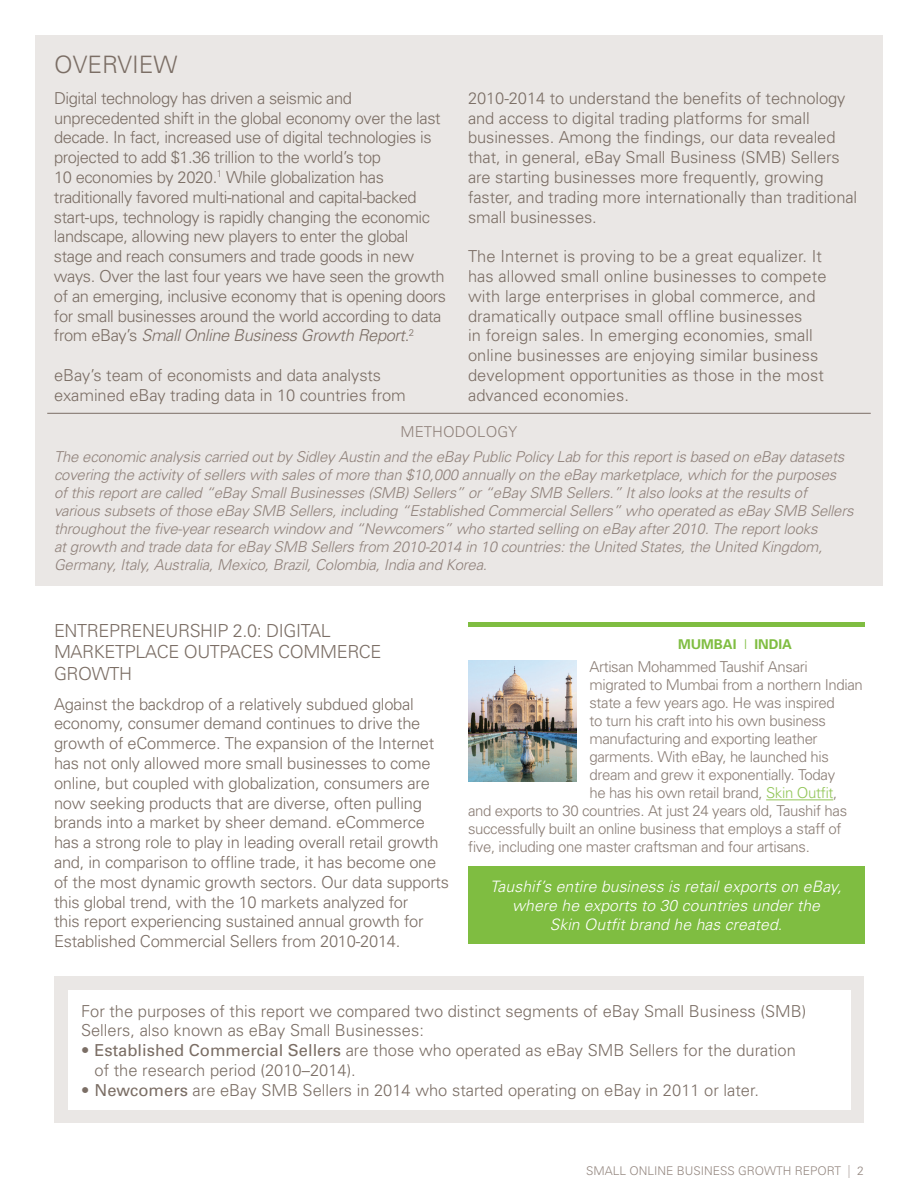
<style>
.page{position:relative;width:918px;height:1188px;background:#fff}
.page>*{position:absolute;margin:0;border:0;box-sizing:border-box;transform-origin:0 0}
.t1{font:300 24px "Univers";color:#7b6e65}
.t2{font:300 18px/21.6px "Univers";letter-spacing:-.02em;color:#7b6e65}
.t3{font:300 16.5px/19.8px "Univers";letter-spacing:-.015em;color:#7b6e65}
.t4{font:300 16.5px/19.8px "Univers";letter-spacing:.005em;color:#7b6e65}
.t5{font:italic 300 15.75px/18.9px "Univers";letter-spacing:.005em;color:#fff;text-align:center}
.t6{font:italic 300 15px/18px "Univers";letter-spacing:-.015em;color:#90827b}
.t7{font:300 15px "Univers";letter-spacing:-.025em;color:#8a7d75}
.t8{font:300 15px "Univers";color:#90827b}
.t9{font:700 13.5px "Univers";color:#7fbd41}
.t10{font:300 12px "Univers";color:#958881}
.s1{font-style:italic}
.s2{font-weight:300}
.s3{color:#92c558}
.s4{font-weight:400}
.s5{font-size:18px;color:#b3a9a4}
</style>
<div class="page">
<div style="left:35px;top:35px;width:848px;height:551px;background:#eae7e5"></div>
<hr style="left:47px;top:413px;width:824px;height:1px;background:#7b6e65">
<div style="left:54px;top:976px;width:810px;height:147px;background:#eae7e5"></div>
<div style="left:68px;top:990px;width:783px;height:119px;background:#fff"></div>
<img style="left:468px;top:660px;width:108px;height:122px">
<hr style="left:766px;top:799px;width:67px;height:1px;background:#92c558">
<div style="left:468px;top:622px;width:396px;height:5px;background:#7fbd41"></div>
<div style="left:468px;top:866px;width:396px;height:77px;background:#7fbd41"></div>
<h1 class="t1" style="left:54px;top:50px;width:125px">OVERVIEW</h1>
<p class="t3" style="left:54px;top:88px;width:394px">Digital technology has driven a seismic and unprecedented shift in the global economy over the last decade. In fact, increased use of digital technologies is projected to add $1.36 trillion to the world’s top<br>10 economies by 2020.<sup>1</sup> While globalization has traditionally favored multi-national and capital-backed start-ups, technology is rapidly changing the economic landscape, allowing new players to enter the global stage and reach consumers and trade goods in new ways. Over the last four years we have seen the growth of an emerging, inclusive economy that is opening doors for small businesses around the world according to data from eBay’s <span class="s1">Small Online Business Growth Report</span>.<sup>2</sup></p>
<p class="t3" style="left:54px;top:365px;width:353px">eBay’s team of economists and data analysts examined eBay trading data in 10 countries from</p>
<p class="t3" style="left:468px;top:88px;width:391px">2010-2014 to understand the benefits of technology and access to digital trading platforms for small businesses. Among the findings, our data revealed that, in general, eBay Small Business (SMB) Sellers are starting businesses more frequently, growing faster, and trading more internationally than traditional small businesses.</p>
<p class="t4" style="left:468px;top:246px;width:360px">The Internet is proving to be a great equalizer. It has allowed small online businesses to compete with large enterprises in global commerce, and dramatically outpace small offline businesses<br>in foreign sales. In emerging economies, small online businesses are enjoying similar business development opportunities as those in the most advanced economies.</p>
<p class="t8" style="left:401px;top:422px;width:118px">METHODOLOGY</p>
<p class="t6" style="left:54px;top:447px;width:801px">The economic analysis carried out by Sidley Austin and the eBay Public Policy Lab for this report is based on eBay datasets covering the activity of sellers with sales of more than $10,000 annually on the eBay marketplace, which for the purposes<br>of this report are called “eBay Small Businesses (SMB) Sellers” or “eBay SMB Sellers.” It also looks at the results of various subsets of those eBay SMB Sellers, including “Established Commercial Sellers” who operated as eBay SMB Sellers throughout the five-year research window and “Newcomers” who started selling on eBay after 2010. The report looks<br>at growth and trade data for eBay SMB Sellers from 2010-2014 in 10 countries: the United States, the United Kingdom, Germany, Italy, Australia, Mexico, Brazil, Colombia, India and Korea.</p>
<p class="t2" style="left:54px;top:619px;width:329px">ENTREPRENEURSHIP 2.0: DIGITAL<br>MARKETPLACE OUTPACES COMMERCE<br>GROWTH</p>
<p class="t3" style="left:54px;top:693px;width:397px">Against the backdrop of a relatively subdued global economy, consumer demand continues to drive the growth of eCommerce. The expansion of the Internet has not only allowed more small businesses to come online, but coupled with globalization, consumers are now seeking products that are diverse, often pulling brands into a market by sheer demand. eCommerce has a strong role to play in leading overall retail growth and, in comparison to offline trade, it has become one of the most dynamic growth sectors. Our data supports this global trend, with the 10 markets analyzed for<br>this report experiencing sustained annual growth for Established Commercial Sellers from 2010-2014.</p>
<p class="t9" style="left:678px;top:635px;width:116px">MUMBAI <span class="s2">|</span> INDIA</p>
<p class="t7" style="left:590px;top:658px;width:220px">Artisan Mohammed Taushif Ansari</p>
<p class="t7" style="left:590px;top:676px;width:275px">migrated to Mumbai from a northern Indian</p>
<p class="t7" style="left:590px;top:694px;width:247px">state a few years ago. He was inspired</p>
<p class="t7" style="left:590px;top:712px;width:238px">to turn his craft into his own business</p>
<p class="t7" style="left:590px;top:730px;width:230px">manufacturing and exporting leather</p>
<p class="t7" style="left:590px;top:748px;width:241px">garments. With eBay, he launched his</p>
<p class="t7" style="left:590px;top:766px;width:247px">dream and grew it exponentially. Today</p>
<p class="t7" style="left:590px;top:784px;width:249px">he has his own retail brand, <span class="s3">Skin Outfit</span>,</p>
<p class="t7" style="left:468px;top:802px;width:381px">and exports to 30 countries. At just 24 years old, Taushif has</p>
<p class="t7" style="left:468px;top:820px;width:375px">successfully built an online business that employs a staff of</p>
<p class="t7" style="left:468px;top:838px;width:343px">five, including one master craftsman and four artisans.</p>
<p class="t5" style="left:490px;top:877px;width:353px">Taushif’s entire business is retail exports on eBay, where he exports to 30 countries under the<br>Skin Outfit brand he has created.</p>
<p class="t3" style="left:81px;top:1000px;width:727px">For the purposes of this report we compared two distinct segments of eBay Small Business (SMB)<br>Sellers, also known as eBay Small Businesses:</p>
<p class="t3" style="left:95px;top:1040px;width:703px;text-indent:-13px">• <span class="s4">Established Commercial Sellers</span> are those who operated as eBay SMB Sellers for the duration of the research period (2010–2014).</p>
<p class="t3" style="left:81px;top:1080px;width:679px">• <span class="s4">Newcomers</span> are eBay SMB Sellers in 2014 who started operating on eBay in 2011 or later.</p>
<p class="t10" style="left:586px;top:1164px;width:279px">SMALL ONLINE BUSINESS GROWTH REPORT <span class="s5">|</span> 2</p>
</div>
